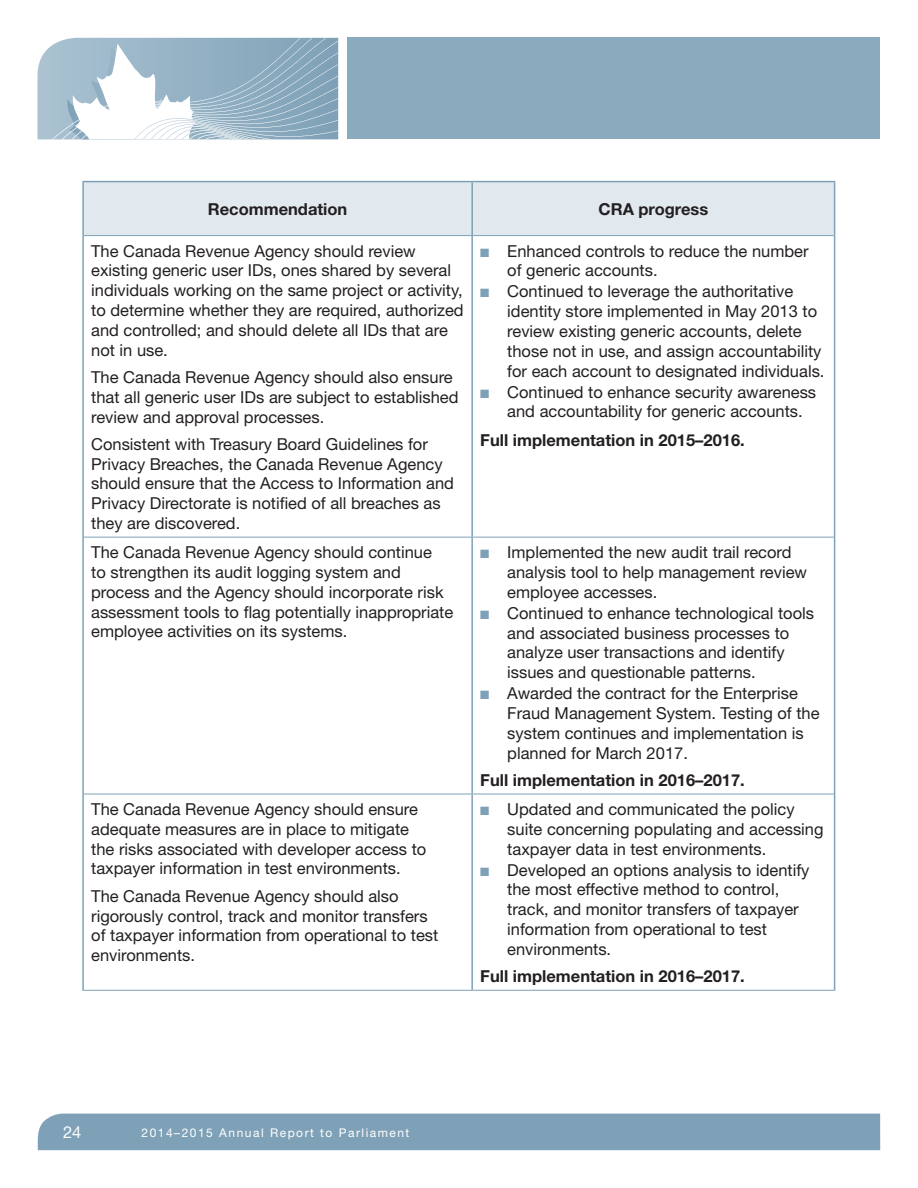
<style>
.page{position:relative;width:918px;height:1188px;background:#fff}
.page>*{position:absolute;margin:0;border:0;box-sizing:border-box;transform-origin:0 0}
.t1{font:16.5px/19.8px "Helvetica Neue";color:#231f20}
.t2{font:700 16.5px "Helvetica Neue";color:#231f20}
.t3{font:16.5px "Helvetica Neue";color:#fff}
.t4{font:12px "Helvetica Neue";letter-spacing:.125em;color:#fff}
.s1{color:#7ea1b7}
</style>
<div class="page">
<div style="left:38px;top:1114px;width:842px;height:36px;background:#7ea1b7"></div>
<div style="left:348px;top:38px;width:532px;height:101px;background:#8aaabe"></div>
<svg style="left:38px;top:38px;width:300px;height:102px"></svg>
<div style="left:84px;top:182px;width:750px;height:53px;background:#e1e9ef"></div>
<hr style="left:82px;top:181px;width:390px;height:1px;background:#7ea1b7">
<hr style="left:82px;top:182px;width:2px;height:54px;background:#7ea1b7">
<hr style="left:472px;top:181px;width:363px;height:1px;background:#7ea1b7">
<hr style="left:471px;top:182px;width:2px;height:53px;background:#7ea1b7">
<hr style="left:834px;top:182px;width:1px;height:54px;background:#7ea1b7">
<hr style="left:82px;top:236px;width:2px;height:301px;background:#7ea1b7">
<hr style="left:471px;top:236px;width:2px;height:301px;background:#7ea1b7">
<hr style="left:834px;top:236px;width:1px;height:301px;background:#7ea1b7">
<hr style="left:82px;top:537px;width:2px;height:257px;background:#7ea1b7">
<hr style="left:471px;top:538px;width:2px;height:256px;background:#7ea1b7">
<hr style="left:834px;top:537px;width:1px;height:257px;background:#7ea1b7">
<hr style="left:82px;top:794px;width:2px;height:196px;background:#7ea1b7">
<hr style="left:471px;top:794px;width:2px;height:196px;background:#7ea1b7">
<hr style="left:834px;top:794px;width:1px;height:196px;background:#7ea1b7">
<hr style="left:84px;top:235px;width:388px;height:1px;background:#7ea1b7">
<hr style="left:472px;top:235px;width:362px;height:1px;background:#7ea1b7">
<hr style="left:84px;top:537px;width:388px;height:1px;background:#7ea1b7">
<hr style="left:472px;top:537px;width:362px;height:1px;background:#7ea1b7">
<hr style="left:84px;top:794px;width:388px;height:1px;background:#7ea1b7">
<hr style="left:472px;top:794px;width:362px;height:1px;background:#7ea1b7">
<hr style="left:82px;top:990px;width:390px;height:1px;background:#7ea1b7">
<hr style="left:472px;top:990px;width:363px;height:1px;background:#7ea1b7">
<p class="t2" style="left:208px;top:199px;width:141px">Recommendation</p>
<p class="t2" style="left:599px;top:199px;width:111px">CRA progress</p>
<p class="t1" style="left:91px;top:241px;width:374px">The Canada Revenue Agency should review existing generic user IDs, ones shared by several individuals working on the same project or activity, to determine whether they are required, authorized and controlled; and should delete all IDs that are not in use.</p>
<p class="t1" style="left:91px;top:367px;width:369px">The Canada Revenue Agency should also ensure that all generic user IDs are subject to established review and approval processes.</p>
<p class="t1" style="left:91px;top:434px;width:364px">Consistent with Treasury Board Guidelines for Privacy Breaches, the Canada Revenue Agency should ensure that the Access to Information and Privacy Directorate is notified of all breaches as they are discovered.</p>
<p class="t1" style="left:507px;top:241px;width:303px;text-indent:-27px"><span class="s1">■</span> Enhanced controls to reduce the number of generic accounts.</p>
<p class="t1" style="left:507px;top:281px;width:319px;text-indent:-27px"><span class="s1">■</span> Continued to leverage the authoritative identity store implemented in May 2013 to review existing generic accounts, delete those not in use, and assign accountability for each account to designated individuals.</p>
<p class="t1" style="left:507px;top:382px;width:310px;text-indent:-27px"><span class="s1">■</span> Continued to enhance security awareness and accountability for generic accounts.</p>
<p class="t2" style="left:480px;top:430px;width:266px">Full implementation in 2015–2016.</p>
<p class="t1" style="left:91px;top:542px;width:364px">The Canada Revenue Agency should continue<br>to strengthen its audit logging system and process and the Agency should incorporate risk assessment tools to flag potentially inappropriate employee activities on its systems.</p>
<p class="t1" style="left:507px;top:542px;width:301px;text-indent:-27px"><span class="s1">■</span> Implemented the new audit trail record analysis tool to help management review employee accesses.</p>
<p class="t1" style="left:507px;top:603px;width:308px;text-indent:-27px"><span class="s1">■</span> Continued to enhance technological tools and associated business processes to analyze user transactions and identify issues and questionable patterns.</p>
<p class="t1" style="left:507px;top:683px;width:314px;text-indent:-27px"><span class="s1">■</span> Awarded the contract for the Enterprise Fraud Management System. Testing of the system continues and implementation is planned for March 2017.</p>
<p class="t2" style="left:480px;top:770px;width:266px">Full implementation in 2016–2017.</p>
<p class="t1" style="left:91px;top:799px;width:337px">The Canada Revenue Agency should ensure adequate measures are in place to mitigate the risks associated with developer access to taxpayer information in test environments.</p>
<p class="t1" style="left:91px;top:886px;width:349px">The Canada Revenue Agency should also rigorously control, track and monitor transfers of taxpayer information from operational to test environments.</p>
<p class="t1" style="left:507px;top:799px;width:318px;text-indent:-27px"><span class="s1">■</span> Updated and communicated the policy suite concerning populating and accessing taxpayer data in test environments.</p>
<p class="t1" style="left:507px;top:860px;width:304px;text-indent:-27px"><span class="s1">■</span> Developed an options analysis to identify the most effective method to control, track, and monitor transfers of taxpayer information from operational to test environments.</p>
<p class="t2" style="left:480px;top:966px;width:266px">Full implementation in 2016–2017.</p>
<p class="t3" style="left:63px;top:1123px;width:20px">24</p>
<p class="t4" style="left:142px;top:1125px;width:269px">2014–2015 Annual Report to Parliament</p>
</div>
